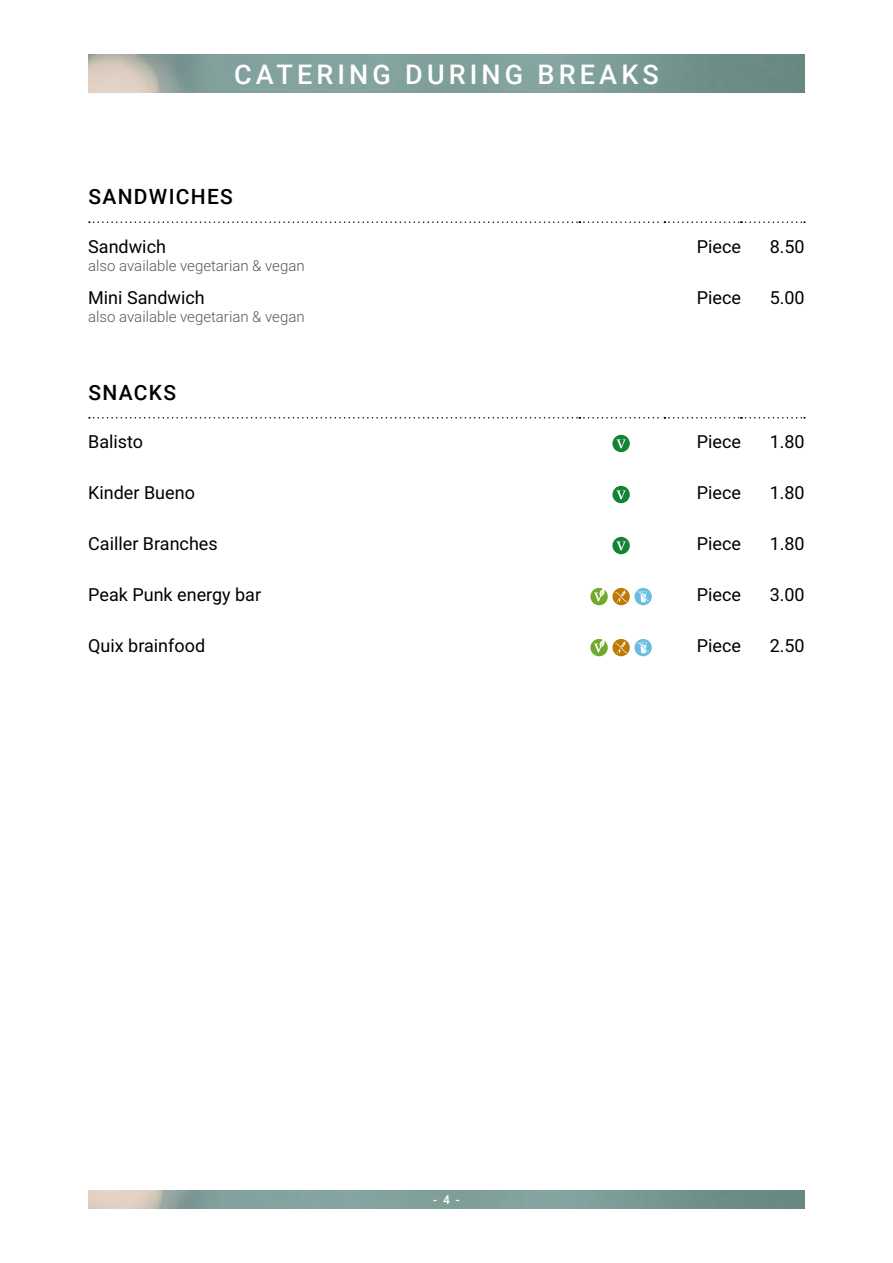
<style>
.page{position:relative;width:893px;height:1263px;background:#fff}
.page>*{position:absolute;margin:0;border:0;box-sizing:border-box;transform-origin:0 0}
.t1{font:500 27px "Roboto";letter-spacing:.155em;color:#fff}
.t2{font:500 21px "Roboto";letter-spacing:.06em;color:#000}
.t3{font:18px "Roboto";color:#000}
.t4{font:300 15px "Roboto";color:#575756}
.t5{font:500 12px "Roboto";color:#fff}
</style>
<div class="page">
<img style="left:88px;top:1190px;width:717px;height:18px">
<img style="left:88px;top:55px;width:717px;height:38px">
<svg style="left:89px;top:221px;width:716px;height:2px"></svg>
<svg style="left:89px;top:417px;width:716px;height:2px"></svg>
<div style="left:612px;top:435px;width:18px;height:17px;background:#118532;border-radius:50%"></div>
<svg style="left:616px;top:439px;width:10px;height:9px"></svg>
<div style="left:612px;top:486px;width:18px;height:17px;background:#118532;border-radius:50%"></div>
<svg style="left:616px;top:490px;width:10px;height:9px"></svg>
<div style="left:612px;top:537px;width:18px;height:17px;background:#118532;border-radius:50%"></div>
<svg style="left:616px;top:541px;width:10px;height:9px"></svg>
<svg style="left:590px;top:588px;width:18px;height:17px"></svg>
<svg style="left:594px;top:588px;width:11px;height:13px"></svg>
<svg style="left:612px;top:588px;width:18px;height:17px"></svg>
<svg style="left:615px;top:590px;width:12px;height:13px"></svg>
<svg style="left:634px;top:588px;width:18px;height:17px"></svg>
<svg style="left:637px;top:591px;width:12px;height:11px"></svg>
<div style="left:590px;top:639px;width:18px;height:17px;background:#6eab28;border-radius:50%"></div>
<svg style="left:594px;top:640px;width:11px;height:12px"></svg>
<svg style="left:612px;top:639px;width:18px;height:17px"></svg>
<svg style="left:615px;top:641px;width:12px;height:13px"></svg>
<svg style="left:634px;top:639px;width:18px;height:17px"></svg>
<svg style="left:637px;top:642px;width:12px;height:11px"></svg>
<h1 class="t1" style="left:234px;top:55px;width:426px">CATERING DURING BREAKS</h1>
<p class="t2" style="left:89px;top:182px;width:146px">SANDWICHES</p>
<p class="t3" style="left:88px;top:234px;width:79px">Sandwich</p>
<p class="t4" style="left:88px;top:255px;width:218px">also available vegetarian &amp; vegan</p>
<p class="t3" style="left:88px;top:285px;width:118px">Mini Sandwich</p>
<p class="t4" style="left:88px;top:306px;width:218px">also available vegetarian &amp; vegan</p>
<p class="t3" style="left:697px;top:234px;width:46px">Piece</p>
<p class="t3" style="left:770px;top:234px;width:37px">8.50</p>
<p class="t3" style="left:697px;top:285px;width:46px">Piece</p>
<p class="t3" style="left:770px;top:285px;width:37px">5.00</p>
<p class="t2" style="left:89px;top:378px;width:89px">SNACKS</p>
<p class="t3" style="left:88px;top:429px;width:56px">Balisto</p>
<p class="t3" style="left:697px;top:429px;width:46px">Piece</p>
<p class="t3" style="left:770px;top:429px;width:37px">1.80</p>
<p class="t3" style="left:88px;top:480px;width:108px">Kinder Bueno</p>
<p class="t3" style="left:697px;top:480px;width:46px">Piece</p>
<p class="t3" style="left:770px;top:480px;width:37px">1.80</p>
<p class="t3" style="left:88px;top:531px;width:131px">Cailler Branches</p>
<p class="t3" style="left:697px;top:531px;width:46px">Piece</p>
<p class="t3" style="left:770px;top:531px;width:37px">1.80</p>
<p class="t3" style="left:88px;top:582px;width:174px">Peak Punk energy bar</p>
<p class="t3" style="left:697px;top:582px;width:46px">Piece</p>
<p class="t3" style="left:770px;top:582px;width:37px">3.00</p>
<p class="t3" style="left:88px;top:633px;width:118px">Quix brainfood</p>
<p class="t3" style="left:697px;top:633px;width:46px">Piece</p>
<p class="t3" style="left:770px;top:633px;width:37px">2.50</p>
<p class="t5" style="left:433px;top:1191px;width:28px">- 4 -</p>
</div>
